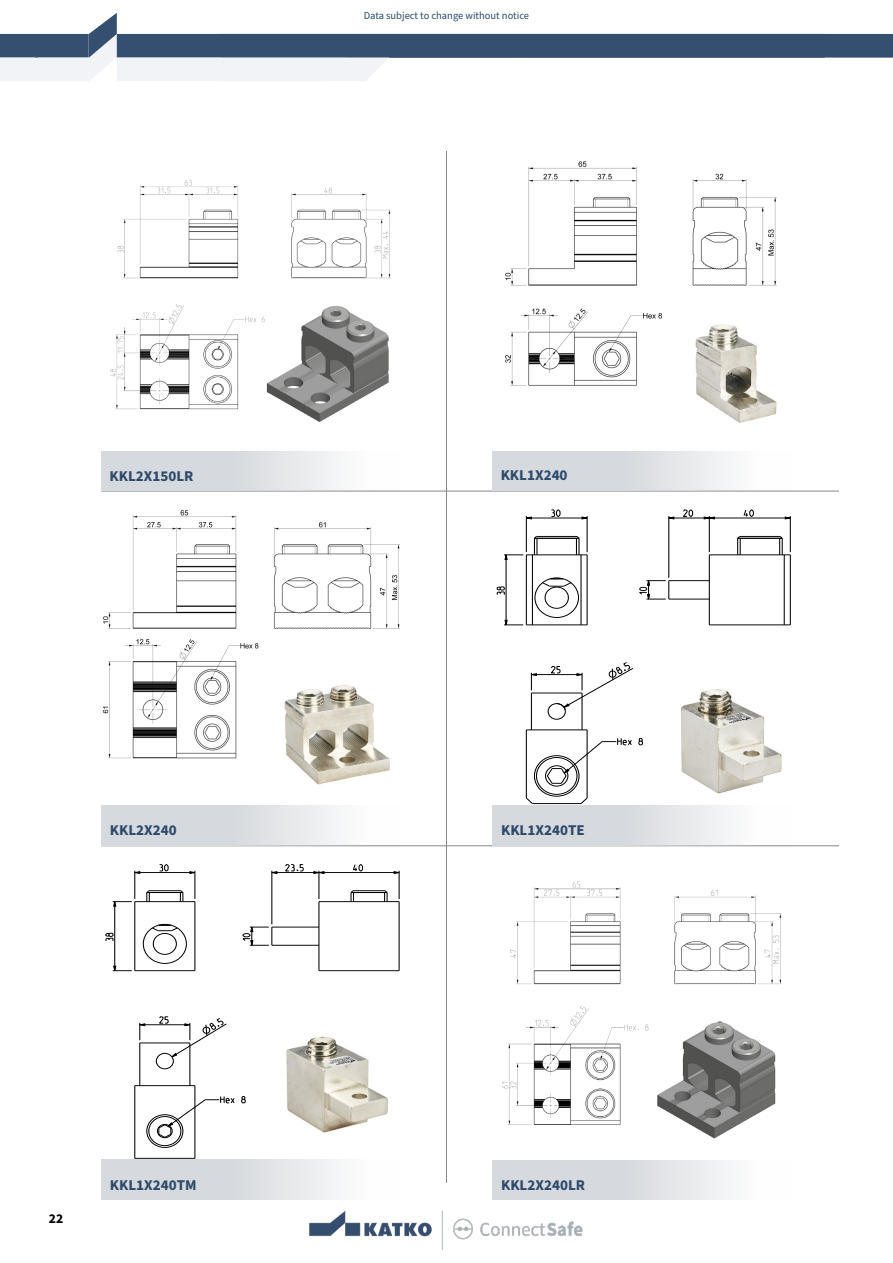
<style>
.page{position:relative;width:893px;height:1263px;background:#fff}
.page>*{position:absolute;margin:0;border:0;box-sizing:border-box;transform-origin:0 0}
.t1{font:700 15px "Source Sans Pro";color:#2e4b6c}
.t2{font:700 13.5px "Source Sans Pro";color:#000}
.t3{font:10.5px "Source Sans Pro";color:#2e4b6c}
</style>
<div class="page">
<svg style="left:0;top:13px;width:893px;height:68px"></svg>
<img style="left:309px;top:1211px;width:274px;height:39px">
<hr style="left:446px;top:151px;width:1px;height:1032px;background:#878787">
<hr style="left:101px;top:491px;width:738px;height:1px;background:#878787">
<hr style="left:101px;top:845px;width:738px;height:1px;background:#878787">
<div style="left:101px;top:450px;width:299px;height:41px;background:linear-gradient(to right,#cbcfd4,#fcfcfc)"></div>
<div style="left:493px;top:450px;width:299px;height:41px;background:linear-gradient(to right,#cbcfd4,#fcfcfc)"></div>
<div style="left:101px;top:805px;width:299px;height:40px;background:linear-gradient(to right,#cbcfd4,#fcfcfc)"></div>
<div style="left:493px;top:805px;width:299px;height:40px;background:linear-gradient(to right,#cbcfd4,#fcfcfc)"></div>
<div style="left:101px;top:1159px;width:299px;height:41px;background:linear-gradient(to right,#cbcfd4,#fcfcfc)"></div>
<div style="left:493px;top:1159px;width:299px;height:41px;background:linear-gradient(to right,#cbcfd4,#fcfcfc)"></div>
<img style="left:502px;top:881px;width:280px;height:258px">
<svg style="left:159px;top:864px;width:9px;height:7px"></svg>
<svg style="left:106px;top:933px;width:7px;height:8px"></svg>
<svg style="left:353px;top:864px;width:10px;height:7px"></svg>
<svg style="left:285px;top:864px;width:18px;height:7px"></svg>
<svg style="left:271px;top:871px;width:7px;height:3px"></svg>
<hr style="left:319px;top:970px;width:80px;height:1px;background:#000">
<hr style="left:319px;top:902px;width:1px;height:69px;background:#000">
<hr style="left:272px;top:945px;width:47px;height:1px;background:#000">
<hr style="left:272px;top:927px;width:47px;height:1px;background:#000">
<hr style="left:319px;top:901px;width:80px;height:1px;background:#000">
<hr style="left:399px;top:902px;width:1px;height:69px;background:#000">
<hr style="left:135px;top:970px;width:60px;height:1px;background:#000">
<hr style="left:134px;top:902px;width:1px;height:69px;background:#000">
<hr style="left:195px;top:902px;width:1px;height:69px;background:#000">
<hr style="left:135px;top:901px;width:60px;height:1px;background:#000">
<hr style="left:135px;top:1158px;width:60px;height:1px;background:#000">
<hr style="left:134px;top:1086px;width:1px;height:72px;background:#000">
<hr style="left:139px;top:1043px;width:1px;height:43px;background:#000">
<hr style="left:135px;top:1085px;width:60px;height:1px;background:#000">
<hr style="left:190px;top:1043px;width:1px;height:43px;background:#000">
<hr style="left:195px;top:1086px;width:1px;height:72px;background:#000">
<hr style="left:140px;top:1043px;width:50px;height:1px;background:#000">
<div style="left:153px;top:933px;width:24px;height:22px;border:1px solid #000;border-radius:50%"></div>
<hr style="left:272px;top:871px;width:1px;height:53px;background:#000">
<svg style="left:313px;top:871px;width:12px;height:28px"></svg>
<svg style="left:243px;top:926px;width:30px;height:20px"></svg>
<hr style="left:272px;top:872px;width:127px;height:1px;background:#000">
<hr style="left:114px;top:902px;width:1px;height:69px;background:#000">
<svg style="left:113px;top:965px;width:19px;height:6px"></svg>
<hr style="left:135px;top:872px;width:60px;height:1px;background:#000">
<svg style="left:139px;top:1023px;width:7px;height:17px"></svg>
<svg style="left:159px;top:1017px;width:68px;height:40px"></svg>
<hr style="left:140px;top:1024px;width:50px;height:1px;background:#000">
<svg style="left:350px;top:890px;width:4px;height:12px"></svg>
<hr style="left:351px;top:892px;width:36px;height:1px;background:#000">
<hr style="left:353px;top:890px;width:32px;height:1px;background:#000">
<svg style="left:384px;top:871px;width:16px;height:31px"></svg>
<svg style="left:113px;top:871px;width:37px;height:36px"></svg>
<svg style="left:152px;top:925px;width:26px;height:6px"></svg>
<hr style="left:147px;top:892px;width:36px;height:1px;background:#000">
<svg style="left:180px;top:871px;width:16px;height:31px"></svg>
<hr style="left:149px;top:890px;width:32px;height:1px;background:#000">
<div style="left:147px;top:1114px;width:36px;height:34px;border:1px solid #000;border-radius:50%"></div>
<div style="left:149px;top:1116px;width:32px;height:30px;border:1px solid #000;border-radius:50%"></div>
<div style="left:157px;top:1124px;width:15px;height:14px;border:1px solid #000;border-radius:50%"></div>
<div style="left:143px;top:924px;width:44px;height:40px;border:1px solid #000;border-radius:50%"></div>
<div style="left:156px;top:1053px;width:18px;height:16px;border:1px solid #000;border-radius:50%"></div>
<svg style="left:241px;top:1096px;width:4px;height:7px"></svg>
<svg style="left:158px;top:1096px;width:76px;height:42px"></svg>
<img style="left:286px;top:1036px;width:102px;height:97px">
<svg style="left:551px;top:510px;width:9px;height:7px"></svg>
<svg style="left:581px;top:516px;width:6px;height:4px"></svg>
<svg style="left:497px;top:587px;width:7px;height:8px"></svg>
<svg style="left:683px;top:510px;width:10px;height:7px"></svg>
<svg style="left:669px;top:516px;width:6px;height:4px"></svg>
<svg style="left:744px;top:510px;width:9px;height:7px"></svg>
<svg style="left:784px;top:516px;width:6px;height:4px"></svg>
<svg style="left:703px;top:516px;width:12px;height:4px"></svg>
<hr style="left:709px;top:555px;width:1px;height:70px;background:#000">
<hr style="left:669px;top:599px;width:40px;height:1px;background:#000">
<hr style="left:669px;top:580px;width:40px;height:1px;background:#000">
<hr style="left:531px;top:693px;width:1px;height:37px;background:#000">
<hr style="left:526px;top:729px;width:61px;height:1px;background:#000">
<hr style="left:582px;top:693px;width:1px;height:37px;background:#000">
<hr style="left:531px;top:693px;width:51px;height:1px;background:#000">
<div style="left:545px;top:587px;width:24px;height:22px;border:1px solid #000;border-radius:50%"></div>
<hr style="left:668px;top:516px;width:1px;height:62px;background:#000">
<hr style="left:709px;top:516px;width:1px;height:36px;background:#000">
<svg style="left:639px;top:580px;width:30px;height:20px"></svg>
<hr style="left:790px;top:516px;width:1px;height:36px;background:#000">
<hr style="left:669px;top:518px;width:121px;height:1px;background:#000">
<hr style="left:506px;top:555px;width:1px;height:70px;background:#000">
<svg style="left:504px;top:619px;width:19px;height:7px"></svg>
<hr style="left:526px;top:516px;width:1px;height:36px;background:#000">
<hr style="left:587px;top:516px;width:1px;height:36px;background:#000">
<svg style="left:504px;top:554px;width:19px;height:6px"></svg>
<hr style="left:526px;top:518px;width:61px;height:1px;background:#000">
<svg style="left:531px;top:673px;width:6px;height:17px"></svg>
<svg style="left:551px;top:662px;width:82px;height:48px"></svg>
<hr style="left:531px;top:674px;width:51px;height:1px;background:#000">
<svg style="left:737px;top:536px;width:4px;height:19px"></svg>
<hr style="left:738px;top:538px;width:44px;height:1px;background:#000">
<hr style="left:740px;top:536px;width:40px;height:1px;background:#000">
<svg style="left:779px;top:536px;width:4px;height:19px"></svg>
<svg style="left:534px;top:536px;width:4px;height:19px"></svg>
<svg style="left:542px;top:578px;width:30px;height:9px"></svg>
<hr style="left:534px;top:538px;width:45px;height:1px;background:#000">
<hr style="left:536px;top:536px;width:41px;height:1px;background:#000">
<svg style="left:576px;top:536px;width:4px;height:19px"></svg>
<div style="left:534px;top:755px;width:45px;height:41px;border:1px solid #000;border-radius:50%"></div>
<div style="left:536px;top:757px;width:41px;height:38px;border:1px solid #000;border-radius:50%"></div>
<div style="left:545px;top:765px;width:23px;height:21px;border:1px solid #000;border-radius:50%"></div>
<div style="left:535px;top:578px;width:44px;height:40px;border:1px solid #000;border-radius:50%"></div>
<div style="left:548px;top:703px;width:18px;height:16px;border:1px solid #000;border-radius:50%"></div>
<hr style="left:709px;top:625px;width:81px;height:1px;background:#000">
<hr style="left:709px;top:555px;width:81px;height:1px;background:#000">
<hr style="left:784px;top:555px;width:1px;height:70px;background:#000">
<hr style="left:790px;top:555px;width:1px;height:70px;background:#000">
<hr style="left:526px;top:625px;width:61px;height:1px;background:#000">
<hr style="left:526px;top:555px;width:1px;height:70px;background:#000">
<hr style="left:532px;top:555px;width:1px;height:70px;background:#000">
<hr style="left:581px;top:555px;width:1px;height:70px;background:#000">
<hr style="left:587px;top:555px;width:1px;height:70px;background:#000">
<hr style="left:526px;top:555px;width:61px;height:1px;background:#000">
<hr style="left:532px;top:803px;width:49px;height:1px;background:#000">
<svg style="left:525px;top:797px;width:8px;height:7px"></svg>
<hr style="left:526px;top:730px;width:1px;height:68px;background:#000">
<hr style="left:587px;top:730px;width:1px;height:68px;background:#000">
<svg style="left:580px;top:797px;width:8px;height:7px"></svg>
<svg style="left:639px;top:738px;width:4px;height:7px"></svg>
<svg style="left:546px;top:738px;width:86px;height:46px"></svg>
<img style="left:681px;top:689px;width:101px;height:105px">
<img style="left:102px;top:510px;width:298px;height:249px">
<img style="left:279px;top:674px;width:116px;height:111px">
<img style="left:493px;top:161px;width:298px;height:290px">
<img style="left:688px;top:320px;width:103px;height:104px">
<img style="left:101px;top:179px;width:299px;height:272px">
<p class="t3" style="left:364px;top:9px;width:167px">Data subject to change without notice</p>
<p class="t1" style="left:109px;top:465px;width:86px">KKL2X150LR</p>
<p class="t1" style="left:501px;top:465px;width:68px">KKL1X240</p>
<p class="t1" style="left:110px;top:820px;width:68px">KKL2X240</p>
<p class="t1" style="left:501px;top:820px;width:85px">KKL1X240TE</p>
<p class="t2" style="left:49px;top:1209px;width:16px">22</p>
<p class="t1" style="left:110px;top:1175px;width:88px">KKL1X240TM</p>
<p class="t1" style="left:501px;top:1175px;width:86px">KKL2X240LR</p>
</div>
